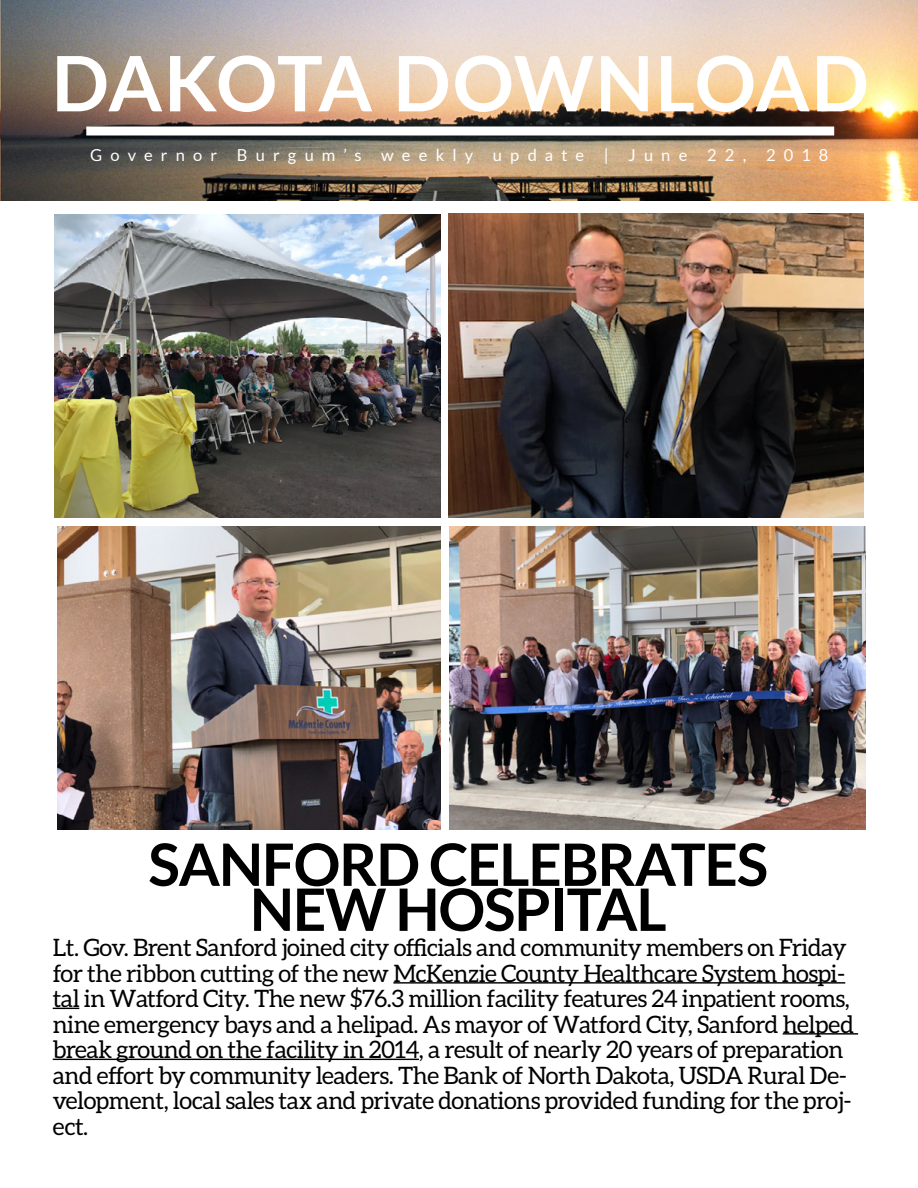
<style>
.page{position:relative;width:918px;height:1188px;background:#fff}
.page>*{position:absolute;margin:0;border:0;box-sizing:border-box;transform-origin:0 0}
.t1{font:700 76.5px "Lato";color:#fff}
.t2{font:700 58.5px/45px "Lato";letter-spacing:-.02em;color:#000;text-align:center}
.t3{font:24px/25.5px "Aleo";letter-spacing:-.02em;color:#000}
.t4{font:16.5px "Lato";letter-spacing:.495em;color:#fff}
</style>
<div class="page">
<img style="left:0;top:0;width:918px;height:201px">
<div style="left:86px;top:127px;width:748px;height:9px;background:#fff"></div>
<img style="left:57px;top:526px;width:383px;height:304px">
<img style="left:450px;top:526px;width:416px;height:304px">
<hr style="left:393px;top:982px;width:452px;height:2px;background:#000">
<svg style="left:53px;top:1008px;width:26px;height:1px"></svg>
<hr style="left:783px;top:1033px;width:75px;height:2px;background:#000">
<hr style="left:53px;top:1059px;width:366px;height:1px;background:#000">
<img style="left:54px;top:214px;width:386px;height:304px">
<img style="left:448px;top:214px;width:416px;height:304px">
<h1 class="t1" style="left:52px;top:40px;width:819px">DAKOTA DOWNLOAD</h1>
<p class="t4" style="left:90px;top:146px;width:740px">Governor Burgum’s weekly update | June 22, 2018</p>
<h2 class="t2" style="left:148px;top:841px;width:621px">SANFORD CELEBRATES<br>NEW HOSPITAL</h2>
<p class="t3" style="left:53px;top:935px;width:803px">Lt. Gov. Brent Sanford joined city officials and community members on Friday for the ribbon cutting of the new McKenzie County Healthcare System hospi&shy;tal in Watford City. The new $76.3 million facility features 24 inpatient rooms, nine emergency bays and a helipad. As mayor of Watford City, Sanford helped break ground on the facility in 2014, a result of nearly 20 years of preparation and effort by community leaders. The Bank of North Dakota, USDA Rural De&shy;velopment, local sales tax and private donations provided funding for the proj&shy;ect.</p>
</div>
